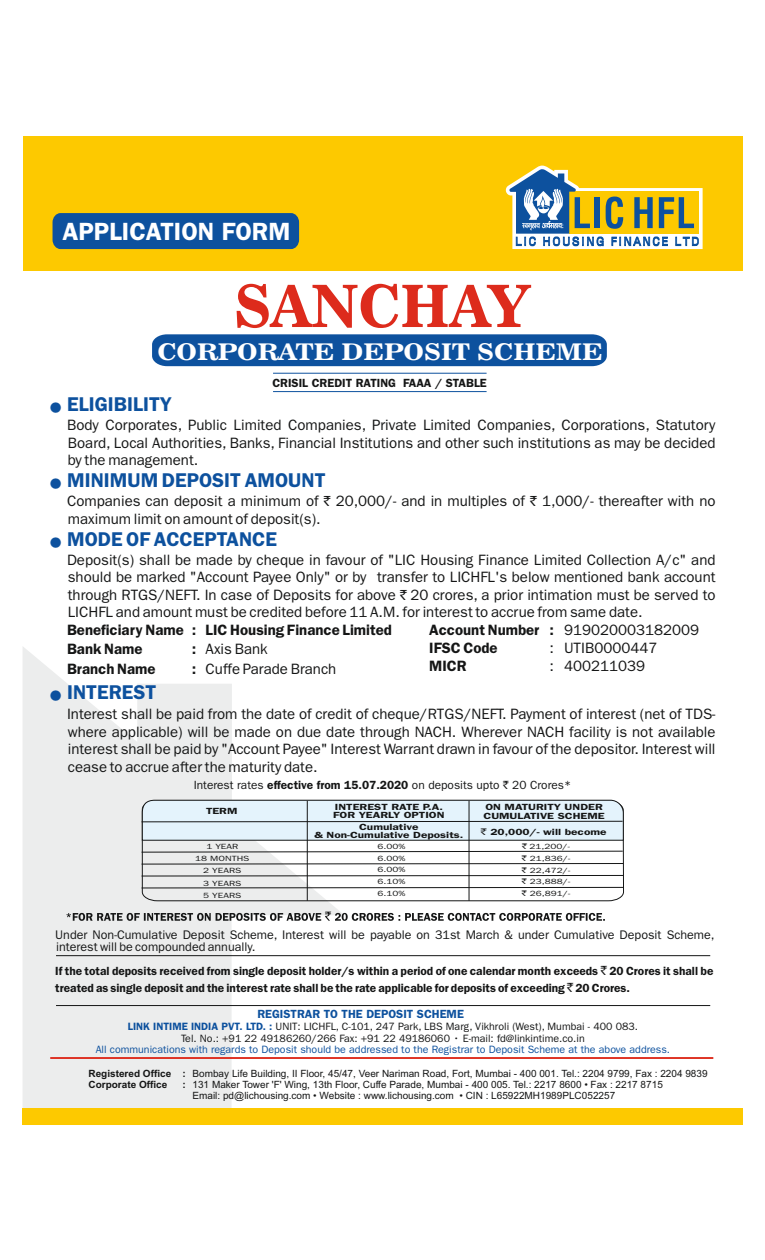
<style>
.page{position:relative;width:765px;height:1260px;background:#fff}
.page>*{position:absolute;margin:0;border:0;box-sizing:border-box;transform-origin:0 0}
.t1{font:57.88px "News 706 BT Bold C";color:#dd2b1c}
.t2{font:600 25px "Franklin Gothic LT";color:#fff}
.t3{font:22.75px "News 706 BT Bold C";color:#fff;scale:1.15 1}
.t4{font:600 20px "Franklin Gothic LT";color:#0d519e}
.t5{font:15px/17.5px "Franklin Gothic LT";color:#151616;text-align:justify}
.t6{font:600 15px/19.5px "Franklin Gothic LT";color:#151616}
.t7{font:12.5px/12.2px "Franklin Gothic LT";color:#151616}
.t8{font:12.5px "Rupee Foradian";color:#151616}
.t9{font:600 11.88px/16.6px "Franklin Gothic LT";color:#151616}
.t10{font:11.88px "Franklin Gothic LT";color:#151616}
.t11{font:600 11.88px "Franklin Gothic LT";color:#0d519e}
.t12{font:10.62px/22.5px "Franklin Gothic LT";color:#0d519e;text-align:center}
.t13{font:10.62px "Franklin Gothic LT";color:#151616}
.t14{font:10px/11.1px "Arial";color:#151616}
.t15{font:700 10px/11.1px "Arial";color:#151616}
.t16{font:600 9px/8.6px "Franklin Gothic LT";color:#151616;scale:1.33 1}
.t17{font:7.5px/12.2px "Franklin Gothic LT";color:#151616;text-align:justify;scale:1.33 1}
.s1{font-family:"Rupee Foradian";font-size:13.75px}
.s2{font-weight:600}
.s3{font-family:"Rupee Foradian";font-size:11.12px}
.s4{font-family:"Rupee Foradian"}
.s5{font-family:"Rupee Foradian";font-weight:400}
.s6{color:#151616}
</style>
<div class="page">
<div style="left:23px;top:136px;width:720px;height:135px;background:#fdc900"></div>
<div style="left:53px;top:213px;width:246px;height:36px;background:#0d519e"></div>
<svg style="left:505px;top:166px;width:198px;height:83px"></svg>
<div style="left:152px;top:334px;width:455px;height:32px;background:#0d519e"></div>
<svg style="left:23px;top:647px;width:322px;height:462px;fill:#eceded"></svg>
<div style="left:22px;top:1109px;width:720px;height:16px;background:#fdc900"></div>
<hr style="left:50px;top:1057px;width:663px;height:2px;background:#dd2b1c">
<hr style="left:273px;top:373px;width:214px;height:1px;background:#0d519e">
<hr style="left:273px;top:391px;width:214px;height:1px;background:#0d519e">
<hr style="left:56px;top:955px;width:654px;height:1px;background:#151616">
<hr style="left:56px;top:1005px;width:654px;height:1px;background:#151616">
<svg style="left:66px;top:912px;width:75px;height:9px"></svg>
<svg style="left:141px;top:841px;width:483px;height:268px"></svg>
<svg style="left:141px;top:850px;width:483px;height:3px"></svg>
<svg style="left:141px;top:863px;width:483px;height:2px"></svg>
<svg style="left:141px;top:875px;width:483px;height:2px"></svg>
<svg style="left:141px;top:887px;width:483px;height:2px"></svg>
<hr style="left:307px;top:801px;width:1px;height:100px;background:#151616">
<hr style="left:469px;top:801px;width:1px;height:100px;background:#151616">
<svg style="left:141px;top:800px;width:483px;height:41px;background:#d4e2ea"></svg>
<h2 class="t2" style="left:62px;top:223px;width:229px">APPLICATION FORM</h2>
<h1 class="t1" style="left:234px;top:283px;width:297px">SANCHAY</h1>
<h3 class="t3" style="left:157px;top:343px;width:389px">CORPORATE DEPOSIT SCHEME</h3>
<h3 class="t4" style="left:50px;top:398px;width:123px">● ELIGIBILITY</h3>
<p class="t9" style="left:272px;top:376px;width:216px">CRISIL CREDIT RATING FAAA / STABLE</p>
<p class="t5" style="left:67px;top:417px;width:650px">Body Corporates, Public Limited Companies, Private Limited Companies, Corporations, Statutory Board, Local Authorities, Banks, Financial Institutions and other such institutions as may be decided by the management.</p>
<p class="t5" style="left:67px;top:493px;width:650px">Companies can deposit a minimum of <span class="s1">`</span> 20,000/- and in multiples of <span class="s1">`</span> 1,000/- thereafter with no maximum limit on amount of deposit(s).</p>
<p class="t5" style="left:67px;top:552px;width:650px">Deposit(s) shall be made by cheque in favour of "LIC Housing Finance Limited Collection A/c" and should be marked "Account Payee Only" or by transfer to LICHFL's below mentioned bank account through RTGS/NEFT. In case of Deposits for above <span class="s1">`</span> 20 crores, a prior intimation must be served to LICHFL and amount must be credited before 11 A.M. for interest to accrue from same date.</p>
<p class="t6" style="left:67px;top:621px;width:326px">Beneficiary Name : LIC Housing Finance Limited<br>Bank Name</p>
<h3 class="t4" style="left:50px;top:474px;width:277px">● MINIMUM DEPOSIT AMOUNT</h3>
<h3 class="t4" style="left:50px;top:532px;width:228px">● MODE OF ACCEPTANCE</h3>
<p class="t5" style="left:564px;top:623px;width:136px;text-align:left">919020003182009<br>UTIB0000447<br>400211039</p>
<p class="t6" style="left:429px;top:623px;width:126px;line-height:17.8px">Account Number :<br>IFSC Code</p>
<p class="t5" style="left:192px;top:642px;width:77px"><span class="s2">:</span> Axis Bank</p>
<p class="t5" style="left:550px;top:640px;width:6px">:</p>
<p class="t6" style="left:429px;top:657px;width:39px">MICR</p>
<p class="t5" style="left:550px;top:658px;width:6px">:</p>
<p class="t6" style="left:67px;top:660px;width:90px">Branch Name</p>
<p class="t5" style="left:192px;top:661px;width:146px"><span class="s2">:</span> Cuffe Parade Branch</p>
<p class="t5" style="left:67px;top:707px;width:650px">Interest shall be paid from the date of credit of cheque/RTGS/NEFT. Payment of interest (net of TDS&shy;where applicable) will be made on due date through NACH. Wherever NACH facility is not available interest shall be paid by "Account Payee" Interest Warrant drawn in favour of the depositor. Interest will cease to accrue after the maturity date.</p>
<h3 class="t4" style="left:50px;top:685px;width:108px">● INTEREST</h3>
<p class="t10" style="left:194px;top:780px;width:379px">Interest rates <span class="s2">effective from 15.07.2020</span> on deposits upto <span class="s3">`</span> 20 Crores*</p>
<p class="t16" style="left:206px;top:808px;width:25px">TERM</p>
<p class="t16" style="left:483px;top:803px;width:93px">ON MATURITY UNDER<br>CUMULATIVE SCHEME</p>
<p class="t17" style="left:195px;top:841px;width:42px;text-align:center">1 YEAR<br>18 MONTHS<br>2 YEARS<br>3 YEARS<br>5 YEARS</p>
<p class="t17" style="left:377px;top:841px;width:23px;line-height:11.8px">6.00% 6.00% 6.00% 6.10% 6.10%</p>
<p class="t17" style="left:522px;top:841px;width:38px;line-height:11.9px"><span class="s4">`</span> 21,200/- <span class="s4">`</span> 21,836/- <span class="s4">`</span> 22,472/- <span class="s4">`</span> 23,888/- <span class="s4">`</span> 26,891/-</p>
<p class="t16" style="left:333px;top:804px;width:85px;line-height:7.9px">INTEREST RATE P.A.<br>FOR YEARLY OPTION</p>
<p class="t16" style="left:314px;top:823px;width:113px;line-height:8.1px;text-align:center">Cumulative<br>&amp; Non-Cumulative Deposits.</p>
<p class="t16" style="left:481px;top:828px;width:96px"><span class="s5">`</span> 20,000/- will become</p>
<p class="t7" style="left:55px;top:930px;width:661px">Under Non-Cumulative Deposit Scheme, Interest will be payable on 31st March &amp; under Cumulative Deposit Scheme, interest will be compounded annually.</p>
<p class="t8" style="left:601px;top:966px;width:8px">`</p>
<p class="t9" style="left:55px;top:964px;width:660px">If the total deposits received from single deposit holder/s within a period of one calendar month exceeds 20 Crores it shall be treated as single deposit and the interest rate shall be the rate applicable for deposits of exceeding 20 Crores.</p>
<p class="t8" style="left:567px;top:982px;width:8px">`</p>
<p class="t11" style="left:257px;top:1010px;width:208px">REGISTRAR TO THE DEPOSIT SCHEME</p>
<p class="t12" style="left:96px;top:1016px;width:576px"><span class="s2">LINK INTIME INDIA PVT. LTD. :</span> <span class="s6">UNIT: LICHFL, C-101, 247 Park, LBS Marg, Vikhroli (West), Mumbai - 400 083.<br></span>All communications with regards to Deposit should be addressed to the Registrar to Deposit Scheme at the above address.</p>
<p class="t13" style="left:181px;top:1034px;width:405px">Tel. No.: +91 22 49186260/266 Fax: +91 22 49186060 • E-mail: fd@linkintime.co.in</p>
<p class="t15" style="left:88px;top:1068px;width:84px">Registered Office<br>Corporate Office</p>
<p class="t15" style="left:183px;top:1068px;width:5px">: :</p>
<p class="t14" style="left:193px;top:1068px;width:517px">Bombay Life Building, II Floor, 45/47, Veer Nariman Road, Fort, Mumbai - 400 001. Tel.: 2204 9799, Fax : 2204 9839<br>131 Maker Tower 'F' Wing, 13th Floor, Cuffe Parade, Mumbai - 400 005. Tel.: 2217 8600 • Fax : 2217 8715<br>Email: pd@lichousing.com • Website : www.lichousing.com • CIN : L65922MH1989PLC052257</p>
</div>
